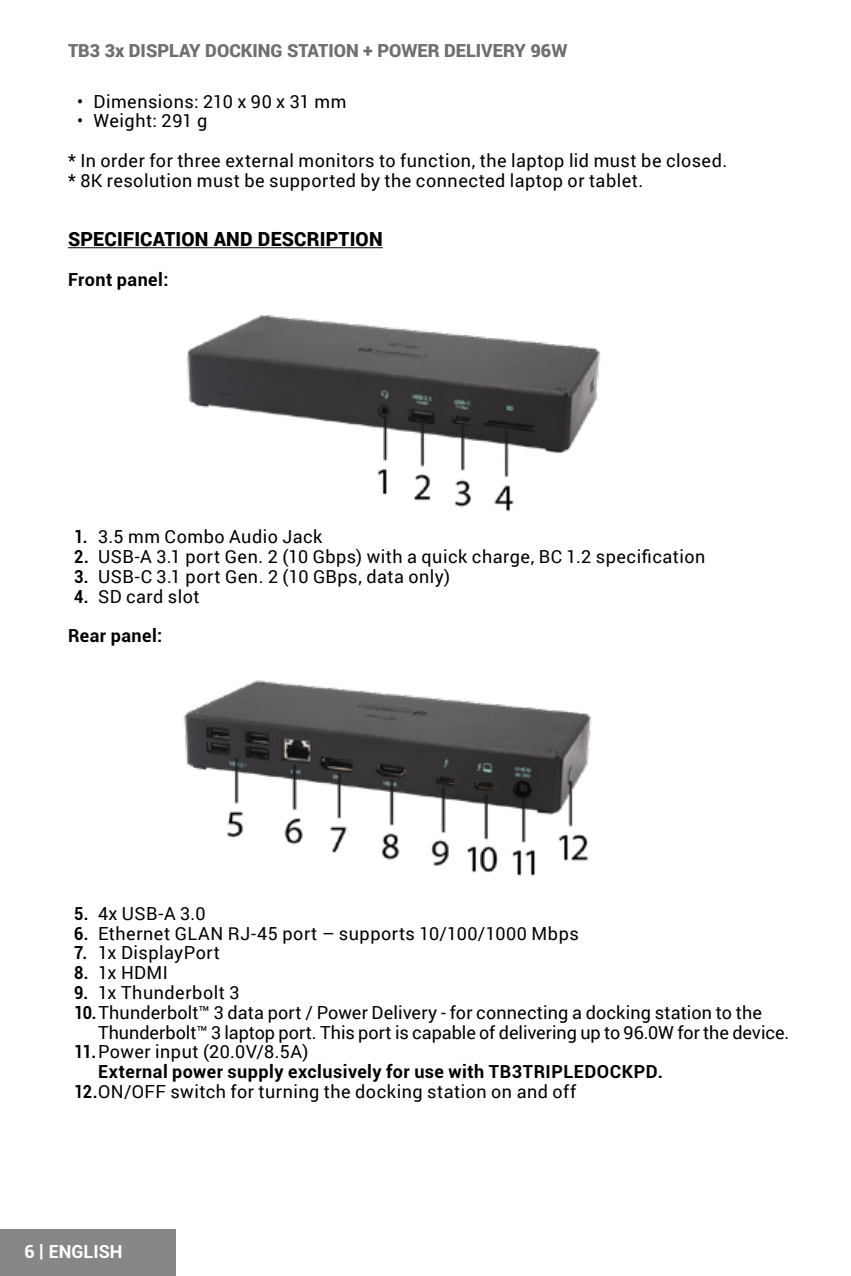
<style>
.page{position:relative;width:851px;height:1276px;background:#fff}
.page>*{position:absolute;margin:0;border:0;box-sizing:border-box;transform-origin:0 0}
.t1{font:900 19.5px "Roboto";letter-spacing:.01em;color:#000}
.t2{font:18px/39.6px "Roboto";letter-spacing:.025em;color:#000}
.t3{font:18px "Roboto";color:#000}
.t4{font:700 18px "Roboto";letter-spacing:.025em;color:#000}
.t5{font:900 18px "Roboto";color:#706f6f}
.t6{font:700 18px/39.6px "Roboto";letter-spacing:.025em;color:#000;scale:.9 1}
.t7{font:700 18px "Roboto";color:#fff}
.s1{font-weight:700}
.s2{font-weight:400}
</style>
<div class="page">
<div style="left:0;top:1229px;width:176px;height:47px;background:#878787"></div>
<hr style="left:68px;top:247px;width:314px;height:1px;background:#000">
<img style="left:187px;top:315px;width:413px;height:197px">
<img style="left:183px;top:680px;width:409px;height:196px">
<p class="t5" style="left:68px;top:38px;width:500px">TB3 3x DISPLAY DOCKING STATION + POWER DELIVERY 96W</p>
<p class="t2" style="left:77px;top:81px;width:271px">• Dimensions: 210 x 90 x 31 mm</p>
<p class="t2" style="left:68px;top:101px;width:660px;text-indent:9px">• Weight: 291 g<br>* In order for three external monitors to function, the laptop lid must be closed.</p>
<p class="t2" style="left:68px;top:160px;width:576px">* 8K resolution must be supported by the connected laptop or tablet.</p>
<p class="t1" style="left:68px;top:226px;width:316px">SPECIFICATION AND DESCRIPTION</p>
<p class="t4" style="left:68px;top:267px;width:102px">Front panel:</p>
<p class="t2" style="left:74px;top:516px;width:250px"><span class="s1">1.</span> 3.5 mm Combo Audio Jack</p>
<p class="t2" style="left:74px;top:536px;width:632px"><span class="s1">2.</span> USB-A 3.1 port Gen. 2 (10 Gbps) with a quick charge, BC 1.2 specification</p>
<p class="t2" style="left:74px;top:556px;width:377px"><span class="s1">3.</span> USB-C 3.1 port Gen. 2 (10 GBps, data only)</p>
<p class="t6" style="left:68px;top:576px;width:148px;text-indent:6px">4. <span class="s2">SD card slot<br></span>Rear panel:</p>
<p class="t2" style="left:74px;top:893px;width:133px"><span class="s1">5.</span> 4x USB-A 3.0</p>
<p class="t2" style="left:74px;top:912px;width:506px"><span class="s1">6.</span> Ethernet GLAN RJ-45 port – supports 10/100/1000 Mbps</p>
<p class="t2" style="left:74px;top:932px;width:147px"><span class="s1">7.</span> 1x DisplayPort</p>
<p class="t2" style="left:74px;top:952px;width:95px"><span class="s1">8.</span> 1x HDMI</p>
<p class="t2" style="left:74px;top:972px;width:167px"><span class="s1">9.</span> 1x Thunderbolt 3</p>
<p class="t2" style="left:74px;top:992px;width:689px"><span class="s1">10.</span>Thunderbolt™ 3 data port / Power Delivery - for connecting a docking station to the</p>
<p class="t3" style="left:98px;top:1019px;width:692px">Thunderbolt™ 3 laptop port. This port is capable of delivering up to 96.0W for the device.</p>
<p class="t2" style="left:74px;top:1031px;width:236px"><span class="s1">11.</span>Power input (20.0V/8.5A)</p>
<p class="t4" style="left:98px;top:1059px;width:566px">External power supply exclusively for use with TB3TRIPLEDOCKPD.</p>
<p class="t2" style="left:74px;top:1071px;width:503px"><span class="s1">12.</span>ON/OFF switch for turning the docking station on and off</p>
<p class="t7" style="left:24px;top:1239px;width:100px">6 | ENGLISH</p>
</div>
